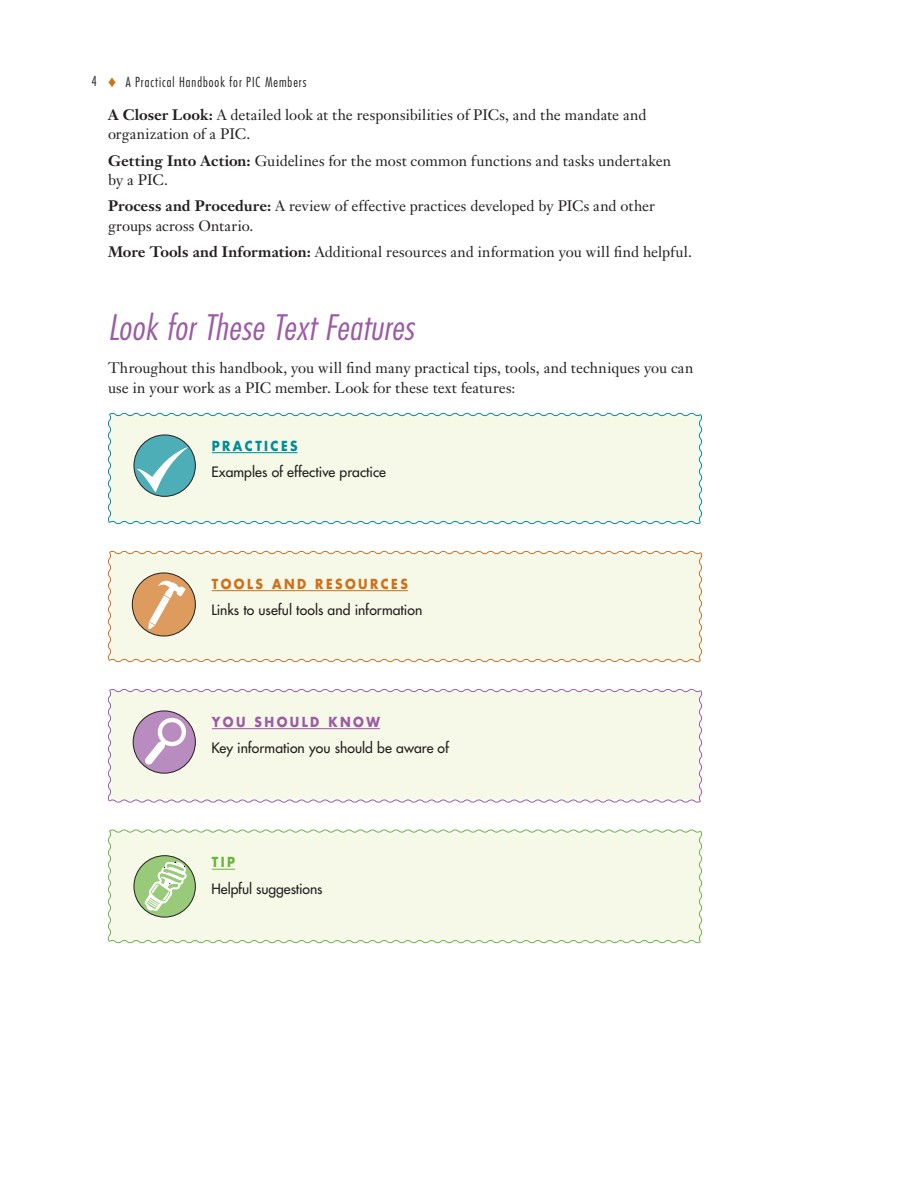
<style>
.page{position:relative;width:918px;height:1188px;background:#fff}
.page>*{position:absolute;margin:0;border:0;box-sizing:border-box;transform-origin:0 0}
.t1{font:italic 300 condensed 34.2px "Futura";letter-spacing:.01em;color:#9b5ba5;scale:1.05 1}
.t2{font:15px/19.5px "Janson Text";letter-spacing:.005em;color:#231f20}
.t3{font:13.95px "Futura";color:#231f20}
.t4{font:300 condensed 13.5px "Futura";letter-spacing:.07em;color:#231f20}
.t5{font:700 13.5px "Futura";letter-spacing:.2em;color:#ce7019;scale:.9 1}
.t6{font:700 13.5px "Futura";letter-spacing:.2em;color:#9b5ba5;scale:.9 1}
.t7{font:700 13.5px "Futura";color:#008c99;scale:.9 1}
.t8{font:700 13.5px "Futura";color:#6cb33f;scale:.9 1}
.s1{color:#ce7019}
.s2{font-weight:700}
</style>
<div class="page">
<svg style="left:107px;top:413px;width:596px;height:112px;background:#e9f3e5"></svg>
<svg style="left:107px;top:551px;width:596px;height:112px;background:#f3f1de"></svg>
<svg style="left:108px;top:689px;width:594px;height:114px;background:#f1f0e5"></svg>
<svg style="left:107px;top:829px;width:595px;height:115px;background:#eff5e1"></svg>
<p class="t4" style="left:92px;top:73px;width:217px">4 <span class="s1">♦</span> A Practical Handbook for PIC Members</p>
<p class="t2" style="left:108px;top:105px;width:540px"><span class="s2">A Closer Look:</span> A detailed look at the responsibilities of PICs, and the mandate and organization of a PIC.</p>
<p class="t2" style="left:108px;top:150px;width:565px"><span class="s2">Getting Into Action:</span> Guidelines for the most common functions and tasks undertaken by a PIC.</p>
<p class="t2" style="left:108px;top:196px;width:548px"><span class="s2">Process and Procedure:</span> A review of effective practices developed by PICs and other groups across Ontario.</p>
<p class="t2" style="left:108px;top:242px;width:586px"><span class="s2">More Tools and Information:</span> Additional resources and information you will find helpful.</p>
<h1 class="t1" style="left:108px;top:306px;width:293px">Look for These Text Features</h1>
<p class="t2" style="left:108px;top:358px;width:587px">Throughout this handbook, you will find many practical tips, tools, and techniques you can use in your work as a PIC member. Look for these text features:</p>
<p class="t7" style="left:212px;top:436px;width:35px">PRACTICE</p>
<p class="t7" style="left:290px;top:436px;width:10px">S</p>
<p class="t3" style="left:211px;top:463px;width:176px">Examples of effective practice</p>
<p class="t5" style="left:212px;top:574px;width:23px">TOOL</p>
<p class="t5" style="left:256px;top:574px;width:171px">S AND RE SOU RCE S</p>
<p class="t3" style="left:211px;top:601px;width:212px">Links to useful tools and information</p>
<p class="t6" style="left:212px;top:712px;width:26px">YOU</p>
<p class="t6" style="left:255px;top:712px;width:37px">SHOUL</p>
<p class="t6" style="left:310px;top:712px;width:64px">D KNOW</p>
<p class="t3" style="left:211px;top:739px;width:239px">Key information you should be aware of</p>
<p class="t8" style="left:212px;top:853px;width:19px">TIP</p>
<p class="t3" style="left:211px;top:879px;width:112px">Helpful suggestions</p>
</div>
